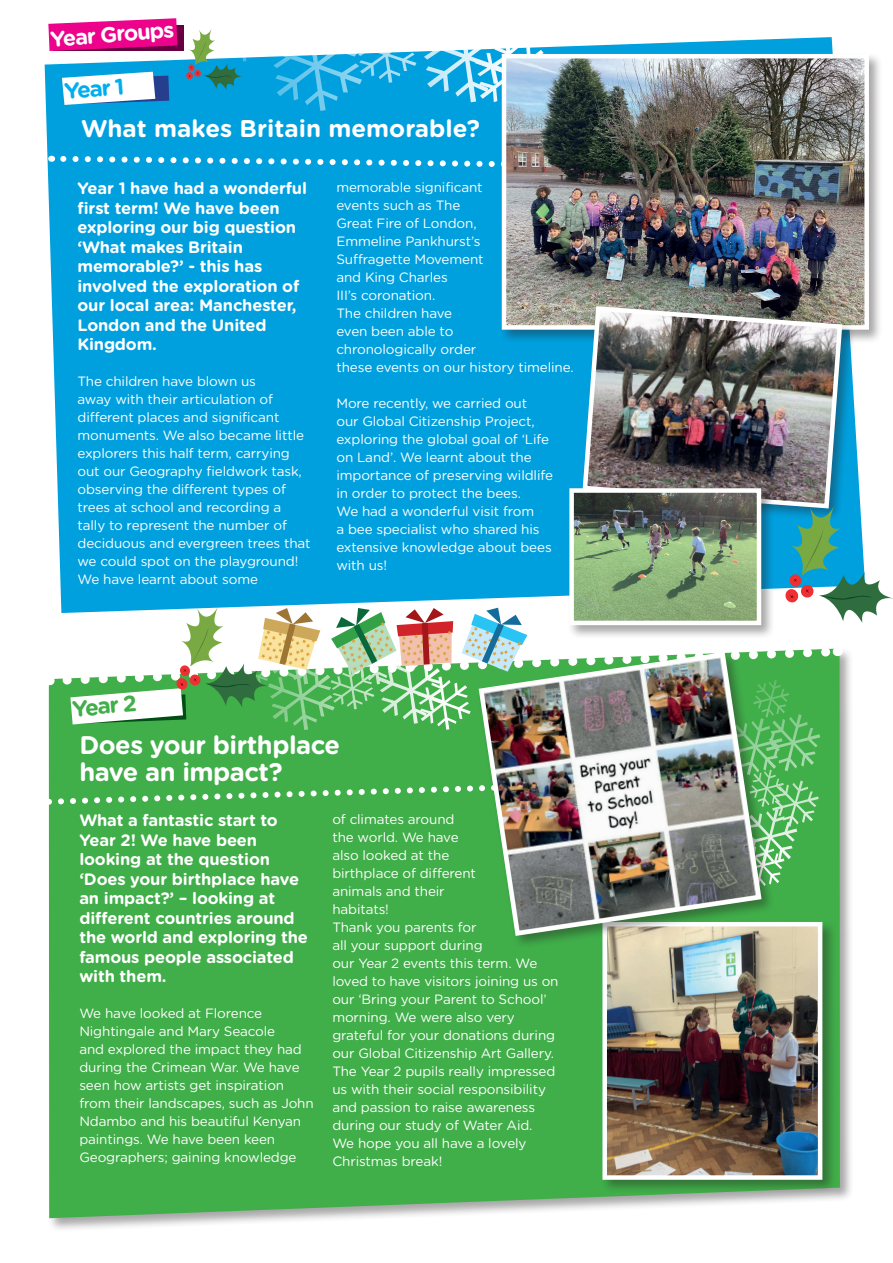
<style>
.page{position:relative;width:893px;height:1263px;background:#fff}
.page>*{position:absolute;margin:0;border:0;box-sizing:border-box;transform-origin:0 0}
.t1{font:700 25.5px/27px "Gotham Rounded";letter-spacing:-.02em;color:#fff}
.t2{font:700 24.15px "Gotham Rounded";color:#fff}
.t3{font:700 22.5px "Gotham Rounded";color:#00aeef}
.t4{font:700 22.5px "Gotham Rounded";color:#40ae49}
.t5{font:700 21.75px "Gotham Rounded";color:#fff}
.t6{font:700 16.5px/19.5px "Gotham Rounded";letter-spacing:-.01em;color:#fff}
.t7{font:13.5px/18px "Gotham Rounded";letter-spacing:-.01em;color:#fff}
</style>
<div class="page">
<div style="left:45px;top:37px;width:816px;height:469px;background:#00a0df"></div>
<div style="left:47px;top:646px;width:807px;height:586px;background:#231f20;opacity:.4"></div>
<div style="left:49px;top:888px;width:791px;height:330px;background:#40ae49"></div>
<div style="left:54px;top:25px;width:130px;height:25px;background:#670042"></div>
<svg style="left:48px;top:18px;width:129px;height:33px"></svg>
<svg style="left:62px;top:72px;width:107px;height:33px"></svg>
<svg style="left:51px;top:153px;width:448px;height:18px"></svg>
<div style="left:499px;top:52px;width:384px;height:292px;background:#231f20;opacity:.4"></div>
<img style="left:507px;top:59px;width:357px;height:266px">
<div style="left:502px;top:54px;width:367px;height:276px;border:4px solid #fff"></div>
<div style="left:581px;top:304px;width:275px;height:218px;background:#231f20;opacity:.4"></div>
<img style="left:580px;top:304px;width:265px;height:202px">
<div style="left:567px;top:486px;width:209px;height:153px;background:#231f20;opacity:.4"></div>
<img style="left:574px;top:493px;width:182px;height:13px">
<div style="left:569px;top:488px;width:192px;height:137px;border:4px solid #fff"></div>
<div style="left:600px;top:920px;width:237px;height:274px;background:#231f20;opacity:.4"></div>
<img style="left:607px;top:927px;width:210px;height:248px">
<div style="left:602px;top:922px;width:220px;height:258px;border:4px solid #fff"></div>
<div style="left:477px;top:650px;width:298px;height:299px;background:#231f20;opacity:.4"></div>
<svg style="left:476px;top:888px;width:288px;height:50px"></svg>
<svg style="left:186px;top:29px;width:363px;height:82px"></svg>
<img style="left:47px;top:506px;width:846px;height:382px">
<h3 class="t5" style="left:49px;top:24px;width:125px;rotate:-5deg">Year Groups</h3>
<h3 class="t3" style="left:63px;top:74px;width:62px;rotate:-5deg">Year 1</h3>
<h2 class="t2" style="left:81px;top:111px;width:400px">What makes Britain memorable?</h2>
<p class="t6" style="left:78px;top:178px;width:231px">Year 1 have had a wonderful first term! We have been exploring our big question ‘What makes Britain memorable?’ - this has involved the exploration of our local area: Manchester,<br>London and the United<br>Kingdom.</p>
<p class="t7" style="left:78px;top:372px;width:235px">The children have blown us<br>away with their articulation of different places and significant monuments. We also became little explorers this half term, carrying out our Geography fieldwork task, observing the different types of trees at school and recording a tally to represent the number of deciduous and evergreen trees that we could spot on the playground!<br>We have learnt about some</p>
<p class="t7" style="left:336px;top:178px;width:239px">memorable significant<br>events such as The<br>Great Fire of London,<br>Emmeline Pankhurst’s<br>Suffragette Movement<br>and King Charles<br>III’s coronation.<br>The children have<br>even been able to<br>chronologically order<br>these events on our history timeline.</p>
<p class="t7" style="left:336px;top:394px;width:218px">More recently, we carried out<br>our Global Citizenship Project, exploring the global goal of ‘Life on Land’. We learnt about the importance of preserving wildlife in order to protect the bees.<br>We had a wonderful visit from<br>a bee specialist who shared his extensive knowledge about bees with us!</p>
<h3 class="t4" style="left:71px;top:692px;width:66px;rotate:-5deg">Year 2</h3>
<h1 class="t1" style="left:79px;top:730px;width:262px">Does your birthplace have an impact?</h1>
<p class="t6" style="left:79px;top:810px;width:230px">What a fantastic start to<br>Year 2! We have been looking at the question ‘Does your birthplace have an impact?’ – looking at different countries around the world and exploring the famous people associated with them.</p>
<p class="t7" style="left:79px;top:1004px;width:236px">We have looked at Florence<br>Nightingale and Mary Seacole<br>and explored the impact they had during the Crimean War. We have seen how artists get inspiration from their landscapes, such as John<br>Ndambo and his beautiful Kenyan paintings. We have been keen<br>Geographers; gaining knowledge</p>
<p class="t7" style="left:332px;top:809px;width:228px">of climates around<br>the world. We have<br>also looked at the<br>birthplace of different<br>animals and their<br>habitats!<br>Thank you parents for<br>all your support during<br>our Year 2 events this term. We loved to have visitors joining us on our ‘Bring your Parent to School’ morning. We were also very grateful for your donations during our Global Citizenship Art Gallery.<br>The Year 2 pupils really impressed us with their social responsibility and passion to raise awareness during our study of Water Aid.<br>We hope you all have a lovely<br>Christmas break!</p>
</div>
